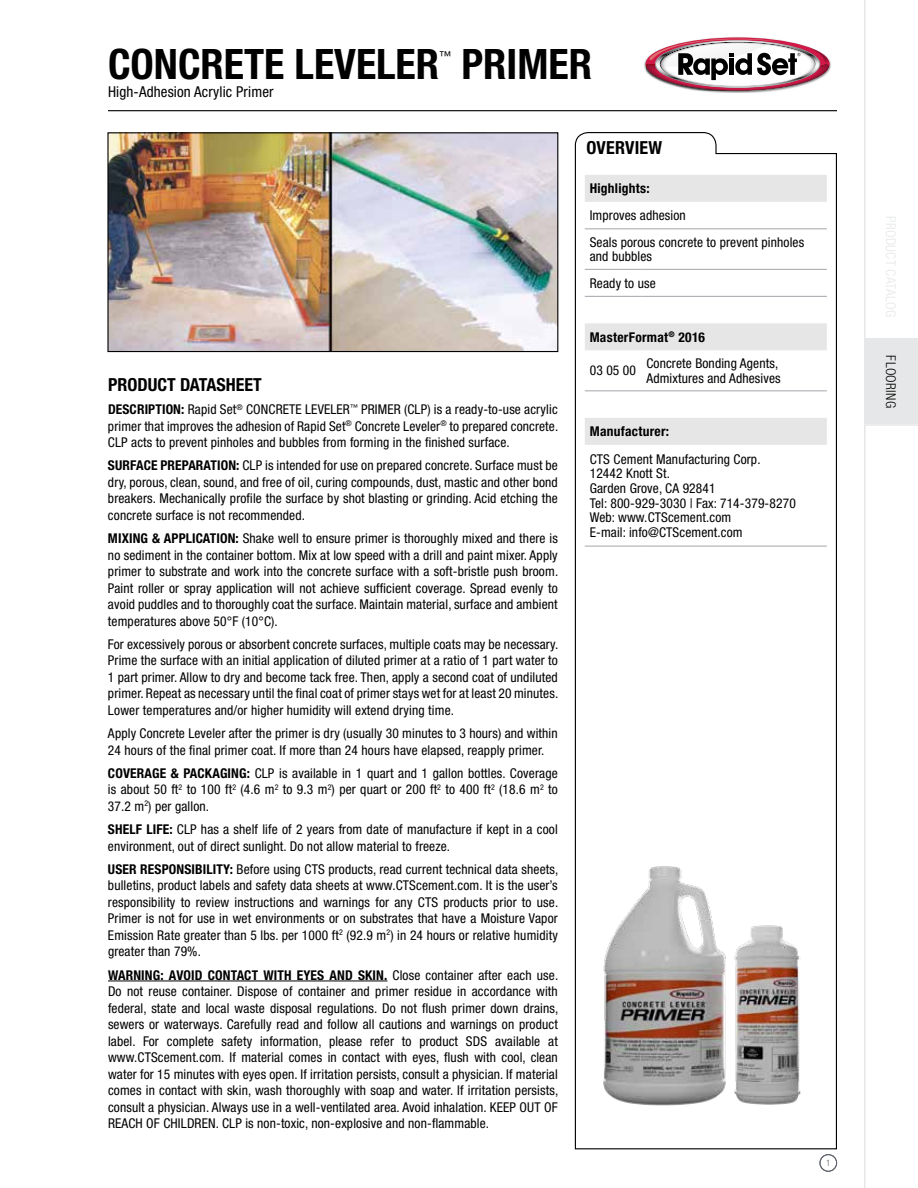
<style>
.page{position:relative;width:918px;height:1188px;background:#fff}
.page>*{position:absolute;margin:0;border:0;box-sizing:border-box;transform-origin:0 0}
.t1{font:700 condensed 42px "Helvetica Neue LT Std";color:#000}
.t2{font:700 condensed 18px "Helvetica Neue LT Std";color:#000}
.t3{font:condensed 15px "Helvetica Neue LT Std";letter-spacing:.01em;color:#000}
.t4{font:condensed 13.5px/16.5px "Helvetica Neue LT Std";letter-spacing:.01em;color:#000;text-align:justify}
.t5{font:700 condensed 13.5px "Helvetica Neue LT Std";letter-spacing:.02em;color:#000}
.t6{font:300 condensed 13.5px "Helvetica Neue LT Std";letter-spacing:.03em;color:#000}
.t7{font:condensed 12.3px "Helvetica Neue LT Std";color:#000}
.t8{font:300 condensed 9px "Helvetica Neue LT Std";color:#5f636a}
.s1{font-weight:700}
</style>
<div class="page">
<hr style="left:108px;top:110px;width:729px;height:1px;background:#000">
<svg style="left:574px;top:132px;width:263px;height:1018px"></svg>
<img style="left:576px;top:813px;width:260px;height:335px">
<img style="left:109px;top:134px;width:447px;height:216px">
<div style="left:107px;top:132px;width:451px;height:220px;border:1px solid #000"></div>
<img style="left:644px;top:59px;width:187px;height:34px">
<svg style="left:646px;top:37px;width:184px;height:54px"></svg>
<hr style="left:108px;top:981px;width:279px;height:1px;background:#000">
<div style="left:820px;top:1154px;width:17px;height:18px;border:1px solid #5f636a;border-radius:50%"></div>
<svg style="left:585px;top:175px;width:242px;height:270px"></svg>
<hr style="left:585px;top:546px;width:57px;height:1px;background:#a2a5aa">
<hr style="left:642px;top:546px;width:185px;height:1px;background:#a2a5aa">
<hr style="left:585px;top:229px;width:57px;height:1px;background:#a2a5aa">
<hr style="left:642px;top:229px;width:185px;height:1px;background:#a2a5aa">
<hr style="left:585px;top:269px;width:57px;height:1px;background:#a2a5aa">
<hr style="left:642px;top:269px;width:185px;height:1px;background:#a2a5aa">
<hr style="left:585px;top:296px;width:57px;height:1px;background:#a2a5aa">
<hr style="left:642px;top:296px;width:185px;height:1px;background:#a2a5aa">
<hr style="left:585px;top:391px;width:57px;height:1px;background:#a2a5aa">
<hr style="left:642px;top:391px;width:185px;height:1px;background:#a2a5aa">
<svg style="left:864px;top:0;width:54px;height:339px"></svg>
<div style="left:864px;top:339px;width:54px;height:85px;background:#e6e7e8"></div>
<svg style="left:864px;top:424px;width:54px;height:764px"></svg>
<h1 class="t1" style="left:108px;top:38px;width:333px">CONCRETE LEVELER</h1>
<p class="t7" style="left:439px;top:48px;width:14px">™</p>
<h1 class="t1" style="left:461px;top:38px;width:132px">PRIMER</h1>
<p class="t3" style="left:108px;top:83px;width:167px">High-Adhesion Acrylic Primer</p>
<h2 class="t2" style="left:108px;top:374px;width:155px">PRODUCT DATASHEET</h2>
<p class="t4" style="left:108px;top:401px;width:452px"><span class="s1">DESCRIPTION:</span> Rapid Set<sup>®</sup> CONCRETE LEVELER<sup>™</sup> PRIMER (CLP) is a ready-to-use acrylic primer that improves the adhesion of Rapid Set<sup>®</sup> Concrete Leveler<sup>®</sup> to prepared concrete.<br>CLP acts to prevent pinholes and bubbles from forming in the finished surface.</p>
<p class="t4" style="left:108px;top:457px;width:451px"><span class="s1">SURFACE PREPARATION:</span> CLP is intended for use on prepared concrete. Surface must be dry, porous, clean, sound, and free of oil, curing compounds, dust, mastic and other bond breakers. Mechanically profile the surface by shot blasting or grinding. Acid etching the concrete surface is not recommended.</p>
<p class="t4" style="left:108px;top:530px;width:452px"><span class="s1">MIXING &amp; APPLICATION:</span> Shake well to ensure primer is thoroughly mixed and there is no sediment in the container bottom. Mix at low speed with a drill and paint mixer. Apply primer to substrate and work into the concrete surface with a soft-bristle push broom.<br>Paint roller or spray application will not achieve sufficient coverage. Spread evenly to avoid puddles and to thoroughly coat the surface. Maintain material, surface and ambient temperatures above 50°F (10°C).</p>
<p class="t4" style="left:108px;top:636px;width:452px">For excessively porous or absorbent concrete surfaces, multiple coats may be necessary.<br>Prime the surface with an initial application of diluted primer at a ratio of 1 part water to 1 part primer. Allow to dry and become tack free. Then, apply a second coat of undiluted primer. Repeat as necessary until the final coat of primer stays wet for at least 20 minutes.<br>Lower temperatures and/or higher humidity will extend drying time.</p>
<p class="t4" style="left:108px;top:725px;width:451px">Apply Concrete Leveler after the primer is dry (usually 30 minutes to 3 hours) and within<br>24 hours of the final primer coat. If more than 24 hours have elapsed, reapply primer.</p>
<p class="t4" style="left:108px;top:765px;width:451px"><span class="s1">COVERAGE &amp; PACKAGING:</span> CLP is available in 1 quart and 1 gallon bottles. Coverage is about 50 ft<sup>2</sup> to 100 ft<sup>2</sup> (4.6 m<sup>2</sup> to 9.3 m<sup>2</sup>) per quart or 200 ft<sup>2</sup> to 400 ft<sup>2</sup> (18.6 m<sup>2</sup> to 37.2 m<sup>2</sup>) per gallon.</p>
<p class="t4" style="left:108px;top:821px;width:451px"><span class="s1">SHELF LIFE:</span> CLP has a shelf life of 2 years from date of manufacture if kept in a cool environment, out of direct sunlight. Do not allow material to freeze.</p>
<p class="t4" style="left:108px;top:861px;width:452px"><span class="s1">USER RESPONSIBILITY:</span> Before using CTS products, read current technical data sheets, bulletins, product labels and safety data sheets at www.CTScement.com. It is the user’s responsibility to review instructions and warnings for any CTS products prior to use.<br>Primer is not for use in wet environments or on substrates that have a Moisture Vapor Emission Rate greater than 5 lbs. per 1000 ft<sup>2</sup> (92.9 m<sup>2</sup>) in 24 hours or relative humidity greater than 79%.</p>
<p class="t4" style="left:108px;top:966px;width:452px"><span class="s1">WARNING: AVOID CONTACT WITH EYES AND SKIN.</span> Close container after each use.<br>Do not reuse container. Dispose of container and primer residue in accordance with federal, state and local waste disposal regulations. Do not flush primer down drains, sewers or waterways. Carefully read and follow all cautions and warnings on product label. For complete safety information, please refer to product SDS available at www.CTScement.com. If material comes in contact with eyes, flush with cool, clean water for 15 minutes with eyes open. If irritation persists, consult a physician. If material comes in contact with skin, wash thoroughly with soap and water. If irritation persists, consult a physician. Always use in a well-ventilated area. Avoid inhalation. KEEP OUT OF REACH OF CHILDREN. CLP is non-toxic, non-explosive and non-flammable.</p>
<h2 class="t2" style="left:586px;top:136px;width:77px">OVERVIEW</h2>
<p class="t5" style="left:590px;top:180px;width:61px">Highlights:</p>
<p class="t4" style="left:590px;top:202px;width:216px;line-height:26.4px">Improves adhesion<br>Seals porous concrete to prevent pinholes</p>
<p class="t4" style="left:590px;top:243px;width:68px;line-height:26.4px">and bubbles<br>Ready to use</p>
<p class="t5" style="left:590px;top:329px;width:117px">MasterFormat<sup>®</sup> 2016</p>
<p class="t4" style="left:590px;top:362px;width:48px">03 05 00</p>
<p class="t4" style="left:646px;top:356px;width:136px;line-height:14.5px">Concrete Bonding Agents,<br>Admixtures and Adhesives</p>
<p class="t5" style="left:590px;top:423px;width:81px">Manufacturer:</p>
<p class="t4" style="left:590px;top:452px;width:208px;line-height:14.5px;text-align:left">CTS Cement Manufacturing Corp.<br>12442 Knott St.<br>Garden Grove, CA 92841<br>Tel: 800-929-3030 | Fax: 714-379-8270<br>Web: www.CTScement.com<br>E-mail: info@CTScement.com</p>
<p class="t8" style="left:826px;top:1158px;width:6px">1</p>
<p class="t6" style="left:899px;top:355px;width:54px;rotate:90deg">FLOORING</p>
</div>
